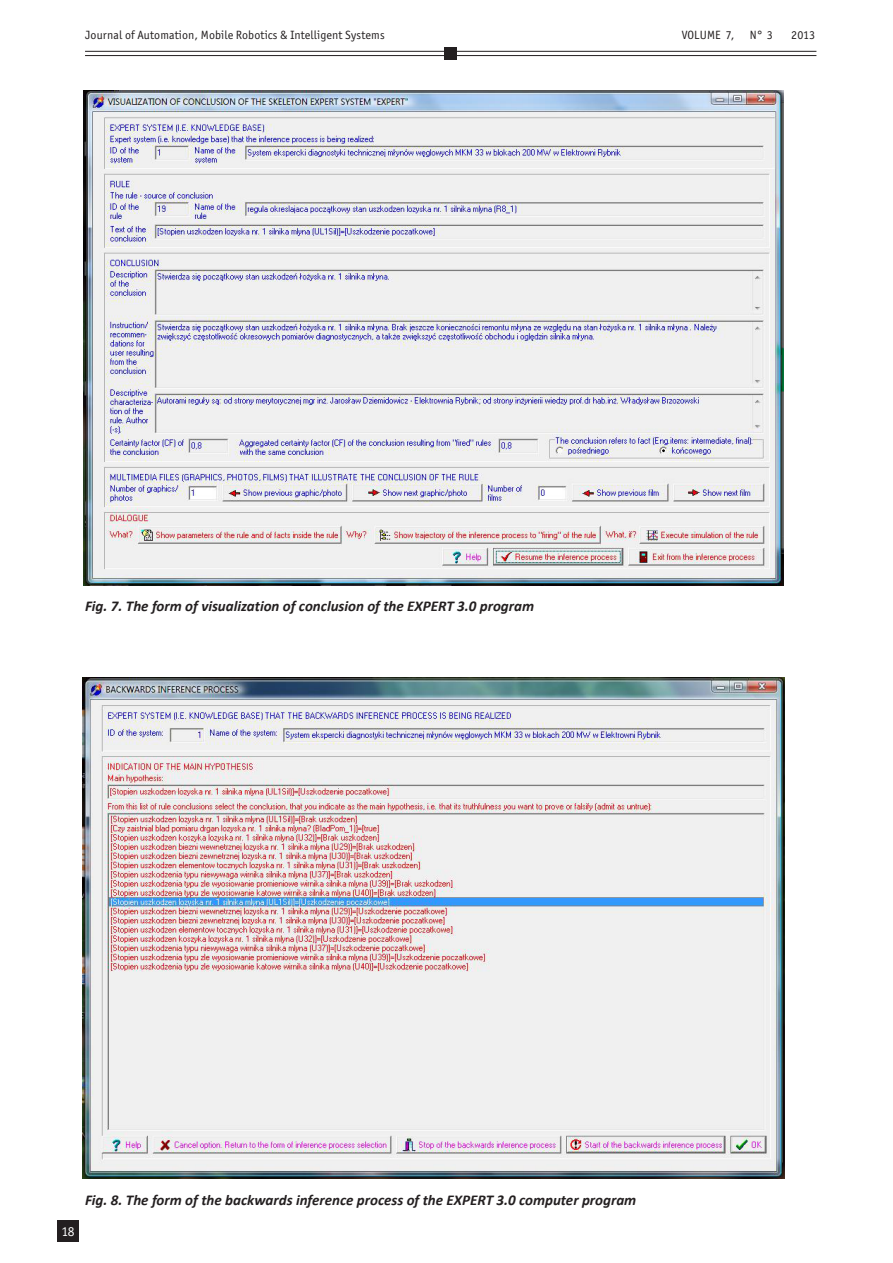
<style>
.page{position:relative;width:893px;height:1263px;background:#fff}
.page>*{position:absolute;margin:0;border:0;box-sizing:border-box;transform-origin:0 0}
.t1{font:italic 700 15px "Calibri";color:#231f20}
.t2{font:13.5px "Officina Sans ITC";color:#fff}
.t3{font:12px "Officina Sans ITC";letter-spacing:.01em;color:#231f20}
</style>
<div class="page">
<hr style="left:85px;top:51px;width:731px;height:1px;background:#231f20">
<hr style="left:85px;top:55px;width:731px;height:1px;background:#231f20">
<div style="left:444px;top:47px;width:13px;height:13px;background:#231f20"></div>
<div style="left:57px;top:1220px;width:22px;height:22px;background:#231f20"></div>
<img style="left:84px;top:90px;width:699px;height:495px">
<img style="left:83px;top:678px;width:701px;height:500px">
<p class="t3" style="left:85px;top:28px;width:301px">Journal of Automation, Mobile Robotics &amp; Intelligent Systems</p>
<p class="t3" style="left:682px;top:28px;width:54px">VOLUME 7,</p>
<p class="t3" style="left:750px;top:28px;width:25px">N° 3</p>
<p class="t3" style="left:791px;top:28px;width:26px">2013</p>
<p class="t1" style="left:85px;top:597px;width:451px">Fig. 7. The form of visualization of conclusion of the EXPERT 3.0 program</p>
<p class="t2" style="left:61px;top:1224px;width:15px">18</p>
<p class="t1" style="left:85px;top:1191px;width:553px">Fig. 8. The form of the backwards inference process of the EXPERT 3.0 computer program</p>
</div>
